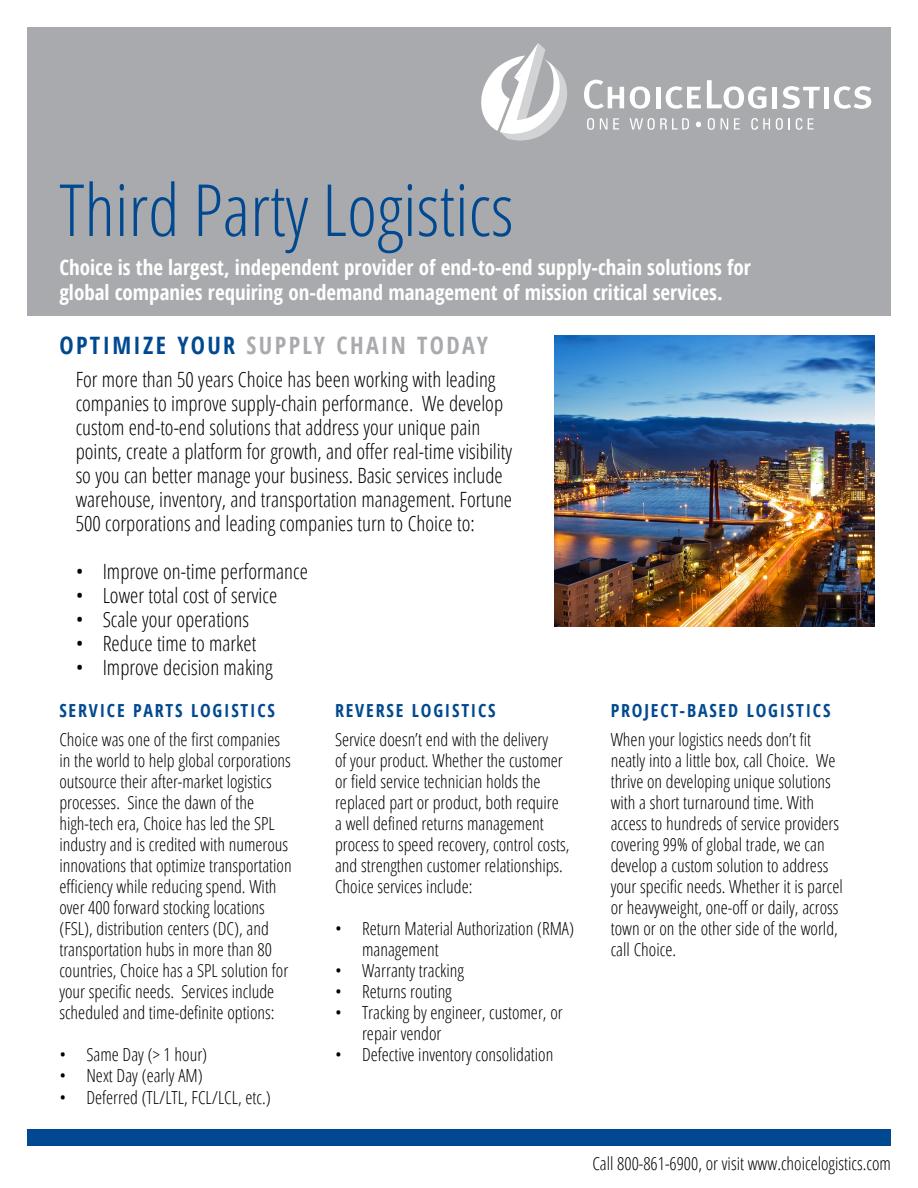
<style>
.page{position:relative;width:918px;height:1188px;background:#fff}
.page>*{position:absolute;margin:0;border:0;box-sizing:border-box;transform-origin:0 0}
.t1{font:300 condensed 72px "Open Sans";color:#004990}
.t2{font:700 condensed 24px "Open Sans";letter-spacing:.1em;color:#a8aaad}
.t3{font:300 condensed 21px/24px "Open Sans";color:#000}
.t4{font:700 condensed 21px "Open Sans";color:#fff}
.t5{font:300 condensed 18px/21px "Open Sans";color:#000}
.t6{font:700 condensed 18px "Open Sans";letter-spacing:.1em;color:#004990}
.s1{color:#004990}
.s2{font-weight:700;color:#004990}
</style>
<div class="page">
<div style="left:27px;top:27px;width:864px;height:288px;background:#a8aaad"></div>
<svg style="left:584px;top:80px;width:40px;height:29px"></svg>
<svg style="left:630px;top:86px;width:20px;height:23px"></svg>
<hr style="left:656px;top:87px;width:4px;height:21px;background:#fff">
<svg style="left:666px;top:86px;width:35px;height:23px"></svg>
<svg style="left:707px;top:80px;width:59px;height:29px"></svg>
<hr style="left:773px;top:87px;width:4px;height:21px;background:#fff">
<svg style="left:782px;top:86px;width:38px;height:23px"></svg>
<div style="left:824px;top:87px;width:5px;height:21px;background:#fff"></div>
<svg style="left:834px;top:86px;width:37px;height:23px"></svg>
<svg style="left:587px;top:118px;width:7px;height:12px"></svg>
<svg style="left:600px;top:118px;width:19px;height:12px"></svg>
<svg style="left:630px;top:118px;width:59px;height:12px"></svg>
<svg style="left:708px;top:118px;width:7px;height:12px"></svg>
<svg style="left:721px;top:118px;width:7px;height:12px"></svg>
<svg style="left:734px;top:118px;width:6px;height:12px"></svg>
<svg style="left:751px;top:118px;width:19px;height:12px"></svg>
<svg style="left:776px;top:118px;width:7px;height:12px"></svg>
<svg style="left:789px;top:118px;width:1px;height:12px"></svg>
<svg style="left:796px;top:118px;width:18px;height:12px"></svg>
<svg style="left:481px;top:43px;width:86px;height:98px"></svg>
<svg style="left:696px;top:122px;width:5px;height:5px"></svg>
<img style="left:554px;top:336px;width:320px;height:290px">
<div style="left:27px;top:1130px;width:864px;height:16px;background:#004990"></div>
<p class="t1" style="left:59px;top:161px;width:456px">Third Party Logistics</p>
<p class="t4" style="left:59px;top:253px;width:693px">Choice is the largest, independent provider of end-to-end supply-chain solutions for</p>
<p class="t4" style="left:59px;top:278px;width:665px">global companies requiring on-demand management of mission critical services.</p>
<p class="t2" style="left:59px;top:329px;width:430px"><span class="s1">OPTIMIZE YOUR</span> SUPPLY CHAIN TODAY</p>
<p class="t3" style="left:76px;top:367px;width:438px">For more than 50 years Choice has been working with leading companies to improve supply-chain performance. We develop custom end-to-end solutions that address your unique pain points, create a platform for growth, and offer real-time visibility so you can better manage your business. Basic services include warehouse, inventory, and transportation management. Fortune 500 corporations and leading companies turn to Choice to:</p>
<p class="t3" style="left:76px;top:559px;width:234px">• Improve on-time performance</p>
<p class="t3" style="left:76px;top:583px;width:203px">• Lower total cost of service</p>
<p class="t3" style="left:76px;top:607px;width:175px">• Scale your operations</p>
<p class="t3" style="left:76px;top:631px;width:182px">• Reduce time to market</p>
<p class="t3" style="left:76px;top:655px;width:199px">• Improve decision making</p>
<p class="t5" style="left:59px;top:696px;width:222px;line-height:28.5px"><span class="s2">SERVICE PARTS LOGISTICS<br></span>Choice was one of the first companies</p>
<p class="t5" style="left:59px;top:749px;width:234px">in the world to help global corporations outsource their after-market logistics processes. Since the dawn of the high-tech era, Choice has led the SPL industry and is credited with numerous innovations that optimize transportation efficiency while reducing spend. With over 400 forward stocking locations (FSL), distribution centers (DC), and transportation hubs in more than 80 countries, Choice has a SPL solution for your specific needs. Services include scheduled and time-definite options:</p>
<p class="t5" style="left:59px;top:1043px;width:149px">• Same Day (&gt; 1 hour)</p>
<p class="t5" style="left:59px;top:1064px;width:145px">• Next Day (early AM)</p>
<p class="t5" style="left:59px;top:1086px;width:213px">• Deferred (TL/LTL, FCL/LCL, etc.)</p>
<p class="t6" style="left:335px;top:698px;width:162px">REVERSE LOGISTICS</p>
<p class="t5" style="left:335px;top:728px;width:236px">Service doesn’t end with the delivery<br>of your product. Whether the customer or field service technician holds the replaced part or product, both require a well defined returns management process to speed recovery, control costs, and strengthen customer relationships.<br>Choice services include:</p>
<p class="t5" style="left:362px;top:917px;width:213px;text-indent:-27px">• Return Material Authorization (RMA) management</p>
<p class="t5" style="left:335px;top:959px;width:131px">• Warranty tracking</p>
<p class="t5" style="left:335px;top:980px;width:118px">• Returns routing</p>
<p class="t5" style="left:362px;top:1001px;width:202px;text-indent:-27px">• Tracking by engineer, customer, or repair vendor</p>
<p class="t5" style="left:335px;top:1043px;width:220px">• Defective inventory consolidation</p>
<p class="t5" style="left:611px;top:696px;width:221px;line-height:28.5px"><span class="s2">PROJECT-BASED LOGISTICS<br></span>When your logistics needs don’t fit</p>
<p class="t5" style="left:611px;top:749px;width:234px">neatly into a little box, call Choice. We thrive on developing unique solutions with a short turnaround time. With access to hundreds of service providers covering 99% of global trade, we can develop a custom solution to address your specific needs. Whether it is parcel or heavyweight, one-off or daily, across town or on the other side of the world, call Choice.</p>
<p class="t5" style="left:592px;top:1152px;width:300px">Call 800-861-6900, or visit www.choicelogistics.com</p>
</div>
